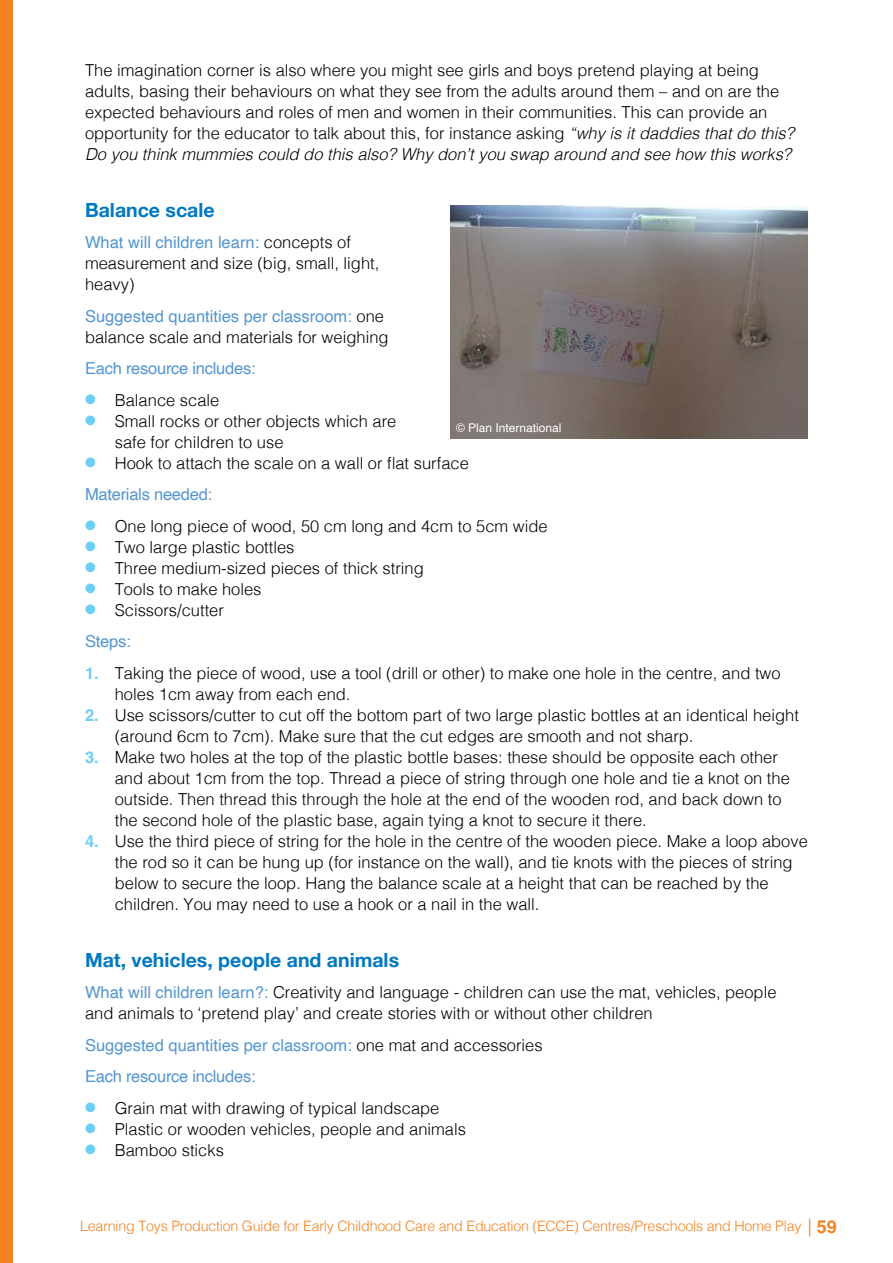
<style>
.page{position:relative;width:893px;height:1263px;background:#fff}
.page>*{position:absolute;margin:0;border:0;box-sizing:border-box;transform-origin:0 0}
.heading_4{font:700 19.5px "Helvetica Neue";color:#0079c1}
.body_text{font:300 16.5px/21px "Helvetica";color:#000}
._2024_Heading_5_-_70__blue{font:16.5px "Helvetica";letter-spacing:-.015em;color:#5395d0}
.body_text-2{font:16.5px "Helvetica";color:#5395d0}
.t1{font:300 14.25px "Helvetica";letter-spacing:-.015em;color:#f58220}
.table_numbered{font:12px "Helvetica";color:#fff}
.s1{font-style:italic}
.s2{font-weight:400;color:#5395d0}
.s3{color:#6dcff6}
.s4{font-weight:700;color:#6dcff6}
.s5{font-weight:300;color:#000}
.s6{font-size:18px}
.s7{font-weight:700;font-size:18px}
</style>
<div class="page">
<div style="left:0;top:0;width:13px;height:1263px;background:#f58220"></div>
<img style="left:451px;top:206px;width:357px;height:232px">
<p class="body_text" style="left:85px;top:58px;width:710px">The imagination corner is also where you might see girls and boys pretend playing at being adults, basing their behaviours on what they see from the adults around them – and on are the expected behaviours and roles of men and women in their communities. This can provide an opportunity for the educator to talk about this, for instance asking <span class="s1">“why is it daddies that do this?<br>Do you think mummies could do this also? Why don’t you swap around and see how this works?</span></p>
<p class="heading_4" style="left:85px;top:194px;width:131px">Balance scale</p>
<p class="body_text" style="left:85px;top:231px;width:296px"><span class="s2">What will children learn:</span> concepts of measurement and size (big, small, light, heavy)</p>
<p class="body_text" style="left:85px;top:304px;width:305px"><span class="s2">Suggested quantities per classroom:</span> one balance scale and materials for weighing</p>
<p class="_2024_Heading_5_-_70__blue" style="left:85px;top:356px;width:172px">Each resource includes:</p>
<p class="body_text" style="left:85px;top:388px;width:136px"><span class="s3">●</span> Balance scale</p>
<p class="body_text" style="left:115px;top:409px;width:283px;text-indent:-30px"><span class="s3">●</span> Small rocks or other objects which are safe for children to use</p>
<p class="body_text" style="left:85px;top:451px;width:385px"><span class="s3">●</span> Hook to attach the scale on a wall or flat surface</p>
<p class="_2024_Heading_5_-_70__blue" style="left:85px;top:482px;width:129px">Materials needed:</p>
<p class="body_text" style="left:85px;top:514px;width:464px"><span class="s3">●</span> One long piece of wood, 50 cm long and 4cm to 5cm wide</p>
<p class="body_text" style="left:85px;top:535px;width:211px"><span class="s3">●</span> Two large plastic bottles</p>
<p class="body_text" style="left:85px;top:556px;width:340px"><span class="s3">●</span> Three medium-sized pieces of thick string</p>
<p class="body_text" style="left:85px;top:577px;width:178px"><span class="s3">●</span> Tools to make holes</p>
<p class="body_text" style="left:85px;top:598px;width:140px"><span class="s3">●</span> Scissors/cutter</p>
<p class="_2024_Heading_5_-_70__blue" style="left:85px;top:629px;width:47px">Steps:</p>
<p class="body_text" style="left:115px;top:661px;width:667px;text-indent:-30px"><span class="s4">1.</span> Taking the piece of wood, use a tool (drill or other) to make one hole in the centre, and two holes 1cm away from each end.</p>
<p class="body_text" style="left:115px;top:703px;width:686px;text-indent:-30px"><span class="s4">2.</span> Use scissors/cutter to cut off the bottom part of two large plastic bottles at an identical height (around 6cm to 7cm). Make sure that the cut edges are smooth and not sharp.</p>
<p class="body_text" style="left:115px;top:745px;width:677px;text-indent:-30px"><span class="s4">3.</span> Make two holes at the top of the plastic bottle bases: these should be opposite each other and about 1cm from the top. Thread a piece of string through one hole and tie a knot on the outside. Then thread this through the hole at the end of the wooden rod, and back down to the second hole of the plastic base, again tying a knot to secure it there.</p>
<p class="body_text" style="left:115px;top:829px;width:695px;text-indent:-30px"><span class="s4">4.</span> Use the third piece of string for the hole in the centre of the wooden piece. Make a loop above the rod so it can be hung up (for instance on the wall), and tie knots with the pieces of string below to secure the loop. Hang the balance scale at a height that can be reached by the children. You may need to use a hook or a nail in the wall.</p>
<p class="heading_4" style="left:85px;top:944px;width:316px">Mat, vehicles, people and animals</p>
<p class="body_text" style="left:85px;top:981px;width:693px"><span class="s2">What will children learn?:</span> Creativity and language - children can use the mat, vehicles, people and animals to ‘pretend play’ and create stories with or without other children</p>
<p class="body_text-2" style="left:85px;top:1032px;width:459px">Suggested quantities per classroom: <span class="s5">one mat and accessories</span></p>
<p class="_2024_Heading_5_-_70__blue" style="left:85px;top:1064px;width:172px">Each resource includes:</p>
<p class="body_text" style="left:85px;top:1096px;width:356px"><span class="s3">●</span> Grain mat with drawing of typical landscape</p>
<p class="body_text" style="left:85px;top:1117px;width:382px"><span class="s3">●</span> Plastic or wooden vehicles, people and animals</p>
<p class="body_text" style="left:85px;top:1138px;width:140px"><span class="s3">●</span> Bamboo sticks</p>
<p class="table_numbered" style="left:456px;top:419px;width:107px">© Plan International</p>
<p class="t1" style="left:80px;top:1213px;width:758px">Learning Toys Production Guide for Early Childhood Care and Education (ECCE) Centres/Preschools and Home Play <span class="s6">|</span> <span class="s7">59</span></p>
</div>
